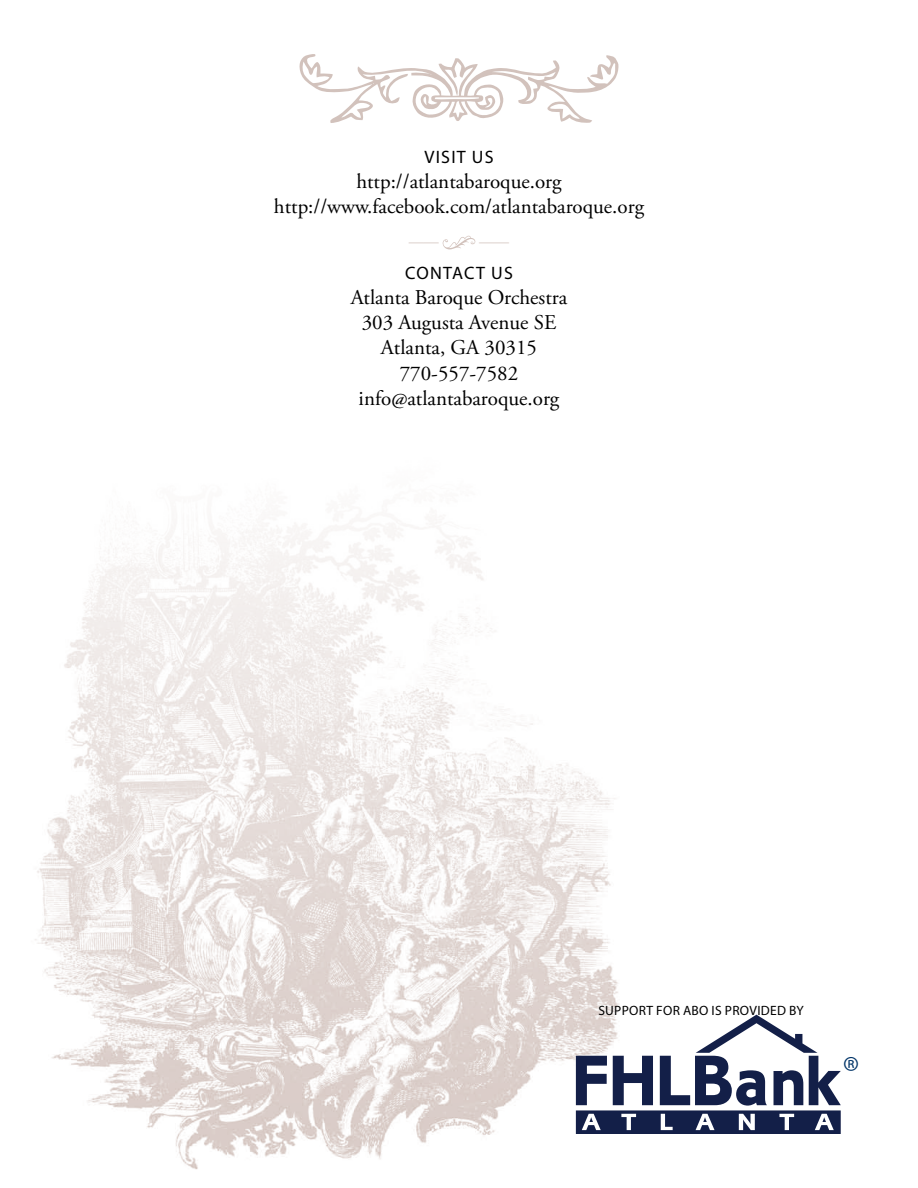
<style>
.page{position:relative;width:918px;height:1188px;background:#fff}
.page>*{position:absolute;margin:0;border:0;box-sizing:border-box;transform-origin:0 0}
.t1{font:30.75px "Myriad";color:#003468}
.t2{font:21px "Adobe Garamond Pro";color:#000}
.t3{font:18px "Myriad Pro";letter-spacing:.07em;color:#000}
.t4{font:15px "Adobe Garamond Pro";color:#d2c2bc}
.t5{font:13.5px "Myriad Pro";letter-spacing:.02em;color:#000}
</style>
<div class="page">
<img style="left:35px;top:522px;width:584px;height:648px">
<svg style="left:299px;top:54px;width:320px;height:69px"></svg>
<svg style="left:576px;top:1015px;width:265px;height:119px"></svg>
<svg style="left:443px;top:236px;width:32px;height:13px"></svg>
<p class="t3" style="left:424px;top:145px;width:71px">VISIT US</p>
<p class="t2" style="left:356px;top:168px;width:207px">http://atlantabaroque.org</p>
<p class="t2" style="left:274px;top:194px;width:372px">http://www.facebook.com/atlantabaroque.org</p>
<p class="t4" style="left:409px;top:233px;width:31px">——</p>
<p class="t4" style="left:479px;top:233px;width:31px">——</p>
<p class="t3" style="left:405px;top:262px;width:109px">CONTACT US</p>
<p class="t2" style="left:351px;top:285px;width:218px">Atlanta Baroque Orchestra</p>
<p class="t2" style="left:362px;top:310px;width:196px">303 Augusta Avenue SE</p>
<p class="t2" style="left:381px;top:335px;width:158px">Atlanta, GA 30315</p>
<p class="t2" style="left:400px;top:360px;width:120px">770-557-7582</p>
<p class="t2" style="left:359px;top:386px;width:202px">info@atlantabaroque.org</p>
<p class="t5" style="left:598px;top:1002px;width:207px">SUPPORT FOR ABO IS PROVIDED BY</p>
<p class="t1" style="left:843px;top:1053px;width:17px">®</p>
</div>
